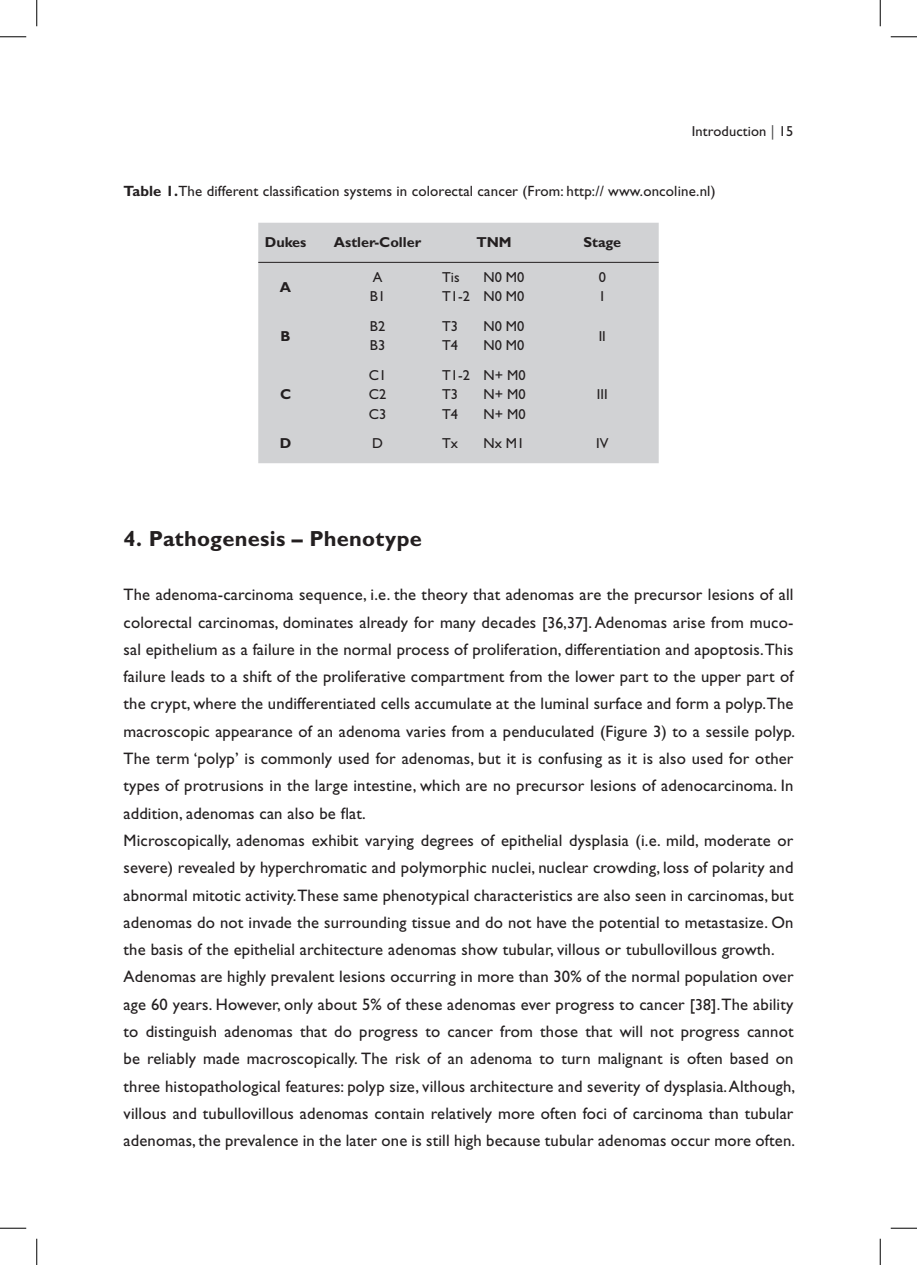
<style>
.page{position:relative;width:917px;height:1265px;background:#fff}
.page>*{position:absolute;margin:0;border:0;box-sizing:border-box;transform-origin:0 0}
.t1{font:700 21.88px "Gill Sans Std";letter-spacing:.01em;color:#231f20}
.t2{font:16.62px/27.3px "Gill Sans Std";letter-spacing:.01em;color:#231f20}
.t3{font:14.88px "Gill Sans Std";letter-spacing:.01em;color:#231f20}
.t4{font:14.35px/19.2px "Gill Sans Std";color:#231f20}
.t5{font:700 14.35px "Gill Sans Std";color:#231f20}
.s1{color:#4b4c4d}
.s2{font-weight:700}
.s3{font-family:"Gill Sans";font-size:15.75px}
</style>
<div class="page">
<div style="left:258px;top:223px;width:401px;height:240px;background:#d1d2d4"></div>
<hr style="left:258px;top:262px;width:401px;height:1px;background:#231f20">
<svg style="left:0;top:36px;width:26px;height:1px"></svg>
<svg style="left:891px;top:36px;width:26px;height:1px"></svg>
<svg style="left:0;top:1227px;width:26px;height:1px"></svg>
<svg style="left:891px;top:1227px;width:26px;height:1px"></svg>
<svg style="left:36px;top:0;width:1px;height:26px"></svg>
<svg style="left:36px;top:1238px;width:1px;height:26px"></svg>
<svg style="left:880px;top:0;width:1px;height:26px"></svg>
<svg style="left:880px;top:1238px;width:1px;height:26px"></svg>
<p class="t4" style="left:692px;top:123px;width:103px">Introduction <span class="s1">|</span> 15</p>
<p class="t3" style="left:124px;top:185px;width:593px"><span class="s2">Table 1.</span>The different classification systems in colorectal cancer (From: http:// www.oncoline.nl)</p>
<p class="t5" style="left:265px;top:237px;width:43px">Dukes</p>
<p class="t5" style="left:334px;top:237px;width:89px">Astler-Coller</p>
<p class="t5" style="left:476px;top:237px;width:37px">TNM</p>
<p class="t5" style="left:583px;top:237px;width:39px">Stage</p>
<p class="t5" style="left:280px;top:282px;width:13px">A</p>
<p class="t4" style="left:370px;top:269px;width:17px">A<br>B1</p>
<p class="t4" style="left:442px;top:269px;width:29px">Tis<br>T1-2</p>
<p class="t4" style="left:483px;top:269px;width:43px">N0 M0<br>N0 M0</p>
<p class="t4" style="left:599px;top:269px;width:9px">0<br>I</p>
<p class="t5" style="left:281px;top:331px;width:12px">B</p>
<p class="t4" style="left:370px;top:318px;width:17px">B2<br>B3</p>
<p class="t4" style="left:442px;top:318px;width:17px">T3<br>T4</p>
<p class="t4" style="left:483px;top:318px;width:43px">N0 M0<br>N0 M0</p>
<p class="t4" style="left:599px;top:328px;width:9px">II</p>
<p class="t5" style="left:280px;top:389px;width:13px">C</p>
<p class="t4" style="left:369px;top:367px;width:19px;text-align:justify">C1<br>C2<br>C3</p>
<p class="t4" style="left:442px;top:367px;width:29px">T1-2<br>T3<br>T4</p>
<p class="t4" style="left:483px;top:367px;width:44px;text-align:justify">N+ M0<br>N+ M0<br>N+ M0</p>
<p class="t4" style="left:597px;top:386px;width:12px">III</p>
<p class="t5" style="left:280px;top:438px;width:13px">D</p>
<p class="t4" style="left:372px;top:435px;width:12px">D</p>
<p class="t4" style="left:442px;top:435px;width:17px">Tx</p>
<p class="t4" style="left:483px;top:435px;width:43px">Nx M1</p>
<p class="t4" style="left:596px;top:435px;width:14px">IV</p>
<h1 class="t1" style="left:124px;top:530px;width:300px">4. Pathogenesis – Phenotype</h1>
<p class="t2" style="left:124px;top:582px;width:673px">The adenoma-carcinoma sequence, i.e. the theory that adenomas are the precursor lesions of all colorectal carcinomas, dominates already for many decades <span class="s3">[36,37]</span>. Adenomas arise from muco&shy;sal epithelium as a failure in the normal process of proliferation, differentiation and apoptosis. This failure leads to a shift of the proliferative compartment from the lower part to the upper part of the crypt, where the undifferentiated cells accumulate at the luminal surface and form a polyp.The macroscopic appearance of an adenoma varies from a penduculated (Figure 3) to a sessile polyp.<br>The term ‘polyp’ is commonly used for adenomas, but it is confusing as it is also used for other types of protrusions in the large intestine, which are no precursor lesions of adenocarcinoma. In addition, adenomas can also be flat.<br>Microscopically, adenomas exhibit varying degrees of epithelial dysplasia (i.e. mild, moderate or severe) revealed by hyperchromatic and polymorphic nuclei, nuclear crowding, loss of polarity and abnormal mitotic activity.These same phenotypical characteristics are also seen in carcinomas, but adenomas do not invade the surrounding tissue and do not have the potential to metastasize. On the basis of the epithelial architecture adenomas show tubular, villous or tubullovillous growth.<br>Adenomas are highly prevalent lesions occurring in more than 30% of the normal population over age 60 years. However, only about 5% of these adenomas ever progress to cancer <span class="s3">[38]</span>. The ability to distinguish adenomas that do progress to cancer from those that will not progress cannot be reliably made macroscopically. The risk of an adenoma to turn malignant is often based on three histopathological features: polyp size, villous architecture and severity of dysplasia. Although, villous and tubullovillous adenomas contain relatively more often foci of carcinoma than tubular adenomas, the prevalence in the later one is still high because tubular adenomas occur more often.</p>
</div>
